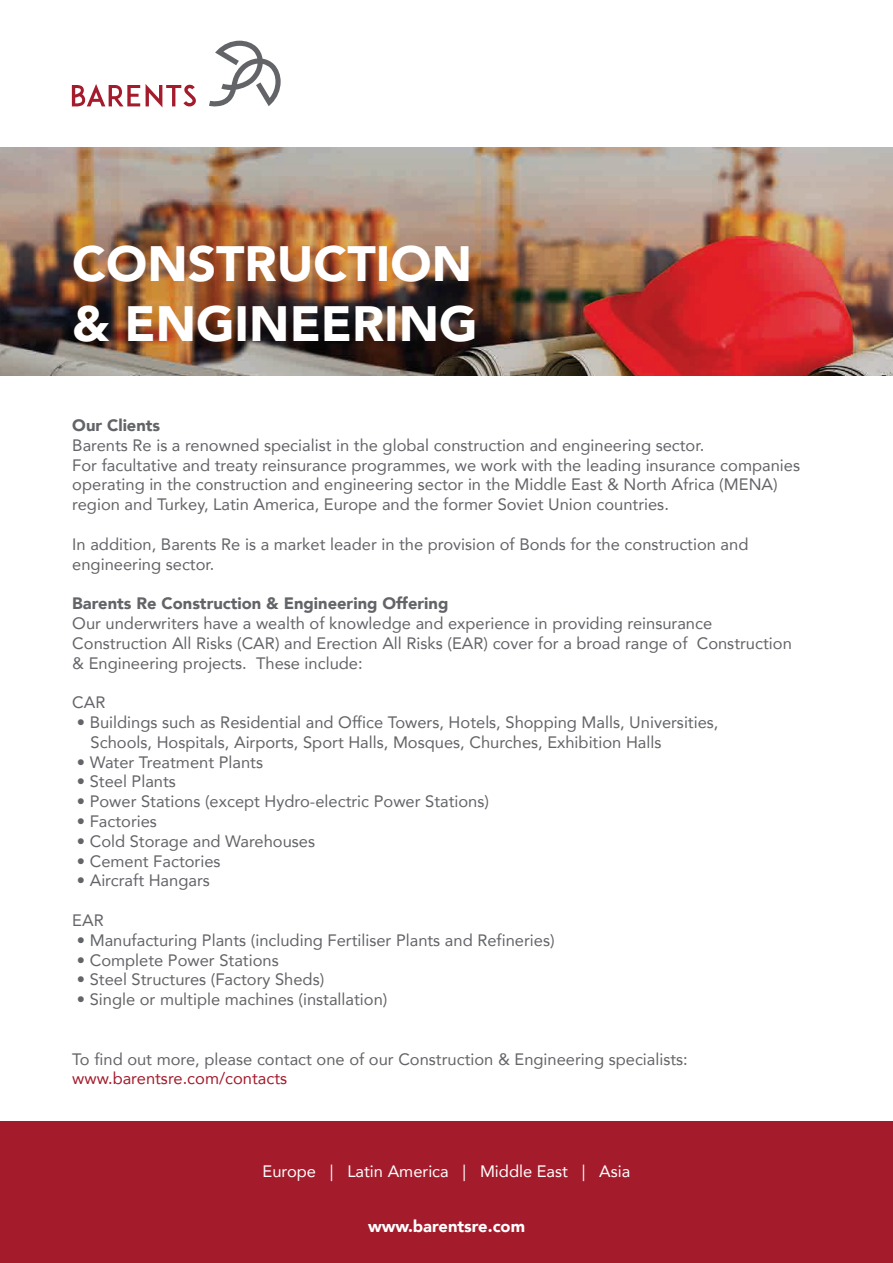
<style>
.page{position:relative;width:893px;height:1263px;background:#fff}
.page>*{position:absolute;margin:0;border:0;box-sizing:border-box;transform-origin:0 0}
.t1{font:900 49.5px/59.4px "Avenir";color:#fff}
.t2{font:16.5px/19.8px "Avenir";color:#636468}
.t3{font:900 16.5px "Avenir";color:#636468}
.t4{font:16.5px "Avenir";color:#fff}
.t5{font:16.5px "Avenir";color:#a41c2c}
.t6{font:900 16.5px "Avenir";color:#fff}
</style>
<div class="page">
<img style="left:0;top:148px;width:893px;height:227px">
<div style="left:0;top:1121px;width:893px;height:142px;background:#a41c2c"></div>
<svg style="left:72px;top:84px;width:68px;height:22px"></svg>
<svg style="left:146px;top:84px;width:50px;height:23px"></svg>
<svg style="left:209px;top:41px;width:72px;height:66px"></svg>
<h1 class="t1" style="left:72px;top:233px;width:407px">CONSTRUCTION &amp; ENGINEERING</h1>
<p class="t3" style="left:72px;top:411px;width:89px">Our Clients</p>
<p class="t2" style="left:72px;top:435px;width:729px">Barents Re is a renowned specialist in the global construction and engineering sector.<br>For facultative and treaty reinsurance programmes, we work with the leading insurance companies operating in the construction and engineering sector in the Middle East &amp; North Africa (MENA) region and Turkey, Latin America, Europe and the former Soviet Union countries.</p>
<p class="t2" style="left:72px;top:534px;width:678px">In addition, Barents Re is a market leader in the provision of Bonds for the construction and engineering sector.</p>
<p class="t3" style="left:72px;top:589px;width:378px">Barents Re Construction &amp; Engineering Offering</p>
<p class="t2" style="left:72px;top:613px;width:721px">Our underwriters have a wealth of knowledge and experience in providing reinsurance<br>Construction All Risks (CAR) and Erection All Risks (EAR) cover for a broad range of Construction &amp; Engineering projects. These include:</p>
<p class="t2" style="left:72px;top:692px;width:35px">CAR</p>
<p class="t2" style="left:91px;top:712px;width:629px;text-indent:-14px">• Buildings such as Residential and Office Towers, Hotels, Shopping Malls, Universities,<br>Schools, Hospitals, Airports, Sport Halls, Mosques, Churches, Exhibition Halls</p>
<p class="t2" style="left:77px;top:751px;width:188px">• Water Treatment Plants</p>
<p class="t2" style="left:77px;top:771px;width:101px">• Steel Plants</p>
<p class="t2" style="left:77px;top:791px;width:414px">• Power Stations (except Hydro-electric Power Stations)</p>
<p class="t2" style="left:77px;top:811px;width:82px">• Factories</p>
<p class="t2" style="left:77px;top:831px;width:240px">• Cold Storage and Warehouses</p>
<p class="t2" style="left:77px;top:850px;width:145px">• Cement Factories</p>
<p class="t2" style="left:77px;top:870px;width:134px">• Aircraft Hangars</p>
<p class="t2" style="left:72px;top:910px;width:33px">EAR</p>
<p class="t2" style="left:77px;top:930px;width:479px">• Manufacturing Plants (including Fertiliser Plants and Refineries)</p>
<p class="t2" style="left:77px;top:949px;width:203px">• Complete Power Stations</p>
<p class="t2" style="left:77px;top:969px;width:249px">• Steel Structures (Factory Sheds)</p>
<p class="t2" style="left:77px;top:989px;width:312px">• Single or multiple machines (installation)</p>
<p class="t2" style="left:72px;top:1048px;width:617px">To find out more, please contact one of our Construction &amp; Engineering specialists:</p>
<p class="t5" style="left:72px;top:1065px;width:216px">www.barentsre.com/contacts</p>
<p class="t4" style="left:263px;top:1158px;width:369px">Europe | Latin America | Middle East | Asia</p>
<p class="t6" style="left:368px;top:1212px;width:159px">www.barentsre.com</p>
</div>
